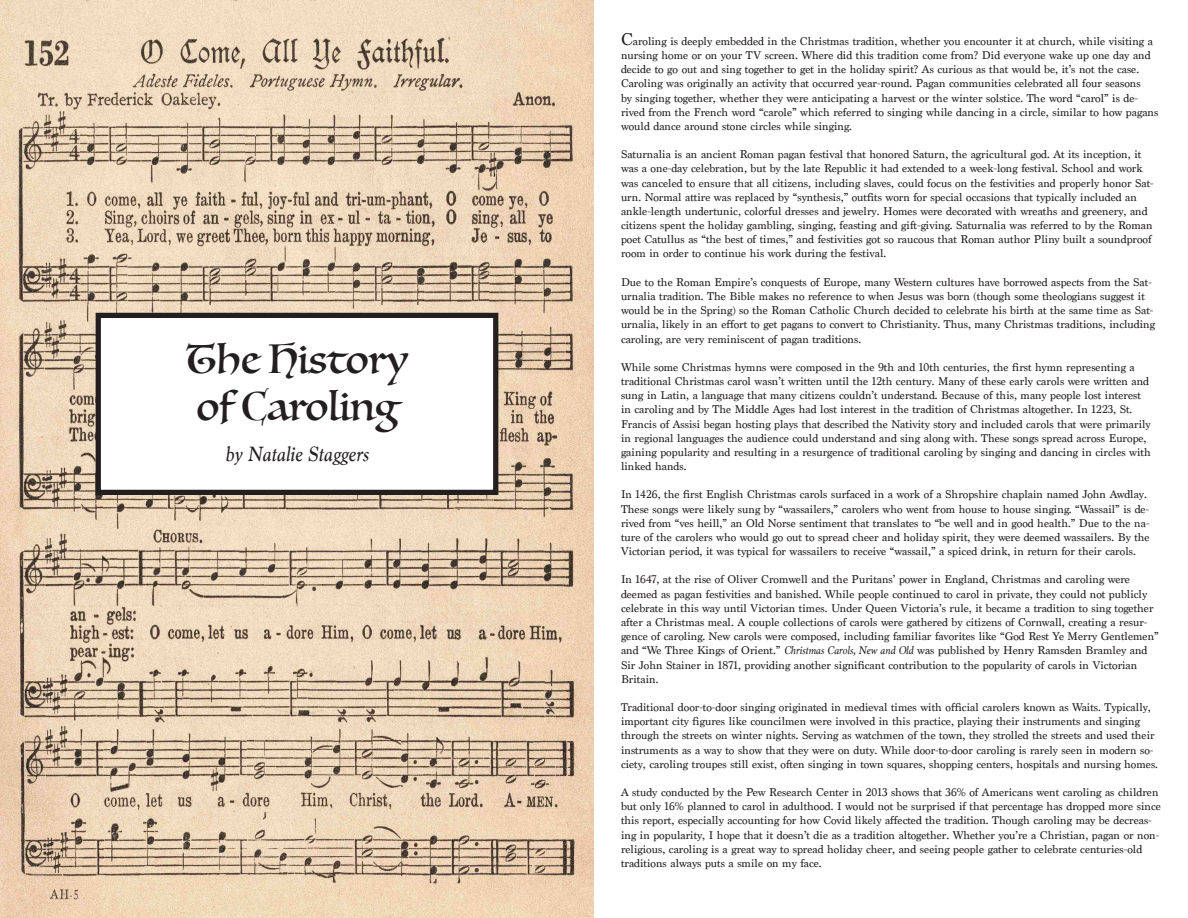
<style>
.page{position:relative;width:1188px;height:918px;background:#fff}
.page>*{position:absolute;margin:0;border:0;box-sizing:border-box;transform-origin:0 0}
.t1{font:39.75px "Luminari";color:#231f20}
.t2{font:italic 21.75px "Marion";color:#231f20}
.t3{font:11.85px/14.2px "Marion";color:#231f20}
.s1{font-size:18px}
.s2{font-style:italic}
</style>
<div class="page">
<img style="left:0;top:0;width:594px;height:918px">
<div style="left:98px;top:315px;width:398px;height:177px;background:#fff"></div>
<div style="left:96px;top:313px;width:402px;height:182px;border:5px solid #231f20"></div>
<p class="t1" style="left:186px;top:325px;width:223px">The History</p>
<p class="t1" style="left:197px;top:373px;width:202px">of Caroling</p>
<p class="t2" style="left:225px;top:439px;width:145px">by Natalie Staggers</p>
<p class="t3" style="left:621px;top:34px;width:539px"><span class="s1">C</span>aroling is deeply embedded in the Christmas tradition, whether you encounter it at church, while visiting a nursing home or on your TV screen. Where did this tradition come from? Did everyone wake up one day and decide to go out and sing together to get in the holiday spirit? As curious as that would be, it’s not the case.<br>Caroling was originally an activity that occurred year-round. Pagan communities celebrated all four seasons<br>by singing together, whether they were anticipating a harvest or the winter solstice. The word “carol” is de&shy;rived from the French word “carole” which referred to singing while dancing in a circle, similar to how pagans would dance around stone circles while singing.</p>
<p class="t3" style="left:621px;top:147px;width:534px">Saturnalia is an ancient Roman pagan festival that honored Saturn, the agricultural god. At its inception, it was a one-day celebration, but by the late Republic it had extended to a week-long festival. School and work was canceled to ensure that all citizens, including slaves, could focus on the festivities and properly honor Sat&shy;urn. Normal attire was replaced by “synthesis,” outfits worn for special occasions that typically included an ankle-length undertunic, colorful dresses and jewelry. Homes were decorated with wreaths and greenery, and citizens spent the holiday gambling, singing, feasting and gift-giving. Saturnalia was referred to by the Roman poet Catullus as “the best of times,” and festivities got so raucous that Roman author Pliny built a soundproof room in order to continue his work during the festival.</p>
<p class="t3" style="left:621px;top:275px;width:536px">Due to the Roman Empire’s conquests of Europe, many Western cultures have borrowed aspects from the Sat&shy;urnalia tradition. The Bible makes no reference to when Jesus was born (though some theologians suggest it would be in the Spring) so the Roman Catholic Church decided to celebrate his birth at the same time as Sat&shy;urnalia, likely in an effort to get pagans to convert to Christianity. Thus, many Christmas traditions, including caroling, are very reminiscent of pagan traditions.</p>
<p class="t3" style="left:621px;top:360px;width:531px">While some Christmas hymns were composed in the 9th and 10th centuries, the first hymn representing a traditional Christmas carol wasn’t written until the 12th century. Many of these early carols were written and sung in Latin, a language that many citizens couldn’t understand. Because of this, many people lost interest in caroling and by The Middle Ages had lost interest in the tradition of Christmas altogether. In 1223, St.<br>Francis of Assisi began hosting plays that described the Nativity story and included carols that were primarily in regional languages the audience could understand and sing along with. These songs spread across Europe, gaining popularity and resulting in a resurgence of traditional caroling by singing and dancing in circles with linked hands.</p>
<p class="t3" style="left:621px;top:488px;width:530px">In 1426, the first English Christmas carols surfaced in a work of a Shropshire chaplain named John Awdlay.<br>These songs were likely sung by “wassailers,” carolers who went from house to house singing. “Wassail” is de&shy;rived from “ves heill,” an Old Norse sentiment that translates to “be well and in good health.” Due to the na&shy;ture of the carolers who would go out to spread cheer and holiday spirit, they were deemed wassailers. By the Victorian period, it was typical for wassailers to receive “wassail,” a spiced drink, in return for their carols.</p>
<p class="t3" style="left:621px;top:573px;width:539px">In 1647, at the rise of Oliver Cromwell and the Puritans’ power in England, Christmas and caroling were deemed as pagan festivities and banished. While people continued to carol in private, they could not publicly celebrate in this way until Victorian times. Under Queen Victoria’s rule, it became a tradition to sing together after a Christmas meal. A couple collections of carols were gathered by citizens of Cornwall, creating a resur&shy;gence of caroling. New carols were composed, including familiar favorites like “God Rest Ye Merry Gentlemen” and “We Three Kings of Orient.” <span class="s2">Christmas Carols, New and Old</span> was published by Henry Ramsden Bramley and Sir John Stainer in 1871, providing another significant contribution to the popularity of carols in Victorian Britain.</p>
<p class="t3" style="left:621px;top:700px;width:539px">Traditional door-to-door singing originated in medieval times with official carolers known as Waits. Typically, important city figures like councilmen were involved in this practice, playing their instruments and singing through the streets on winter nights. Serving as watchmen of the town, they strolled the streets and used their instruments as a way to show that they were on duty. While door-to-door caroling is rarely seen in modern so&shy;ciety, caroling troupes still exist, often singing in town squares, shopping centers, hospitals and nursing homes.</p>
<p class="t3" style="left:621px;top:785px;width:541px">A study conducted by the Pew Research Center in 2013 shows that 36% of Americans went caroling as children but only 16% planned to carol in adulthood. I would not be surprised if that percentage has dropped more since this report, especially accounting for how Covid likely affected the tradition. Though caroling may be decreas&shy;ing in popularity, I hope that it doesn’t die as a tradition altogether. Whether you’re a Christian, pagan or non&shy;religious, caroling is a great way to spread holiday cheer, and seeing people gather to celebrate centuries-old traditions always puts a smile on my face.</p>
</div>
